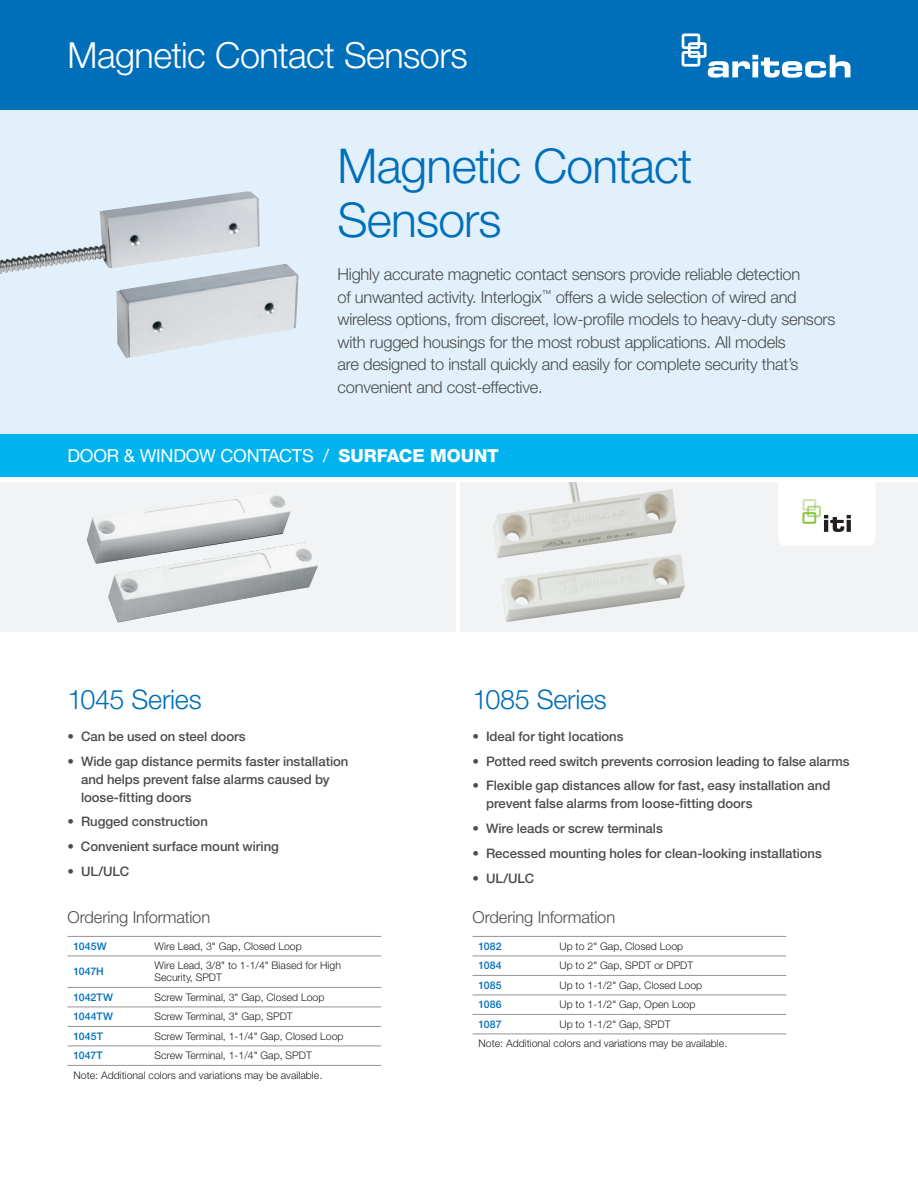
<style>
.page{position:relative;width:918px;height:1188px;background:#fff}
.page>*{position:absolute;margin:0;border:0;box-sizing:border-box;transform-origin:0 0}
.t1{font:300 48px/54px "Helvetica Neue LT Std";letter-spacing:-.02em;color:#006fba}
.t2{font:300 36px "Helvetica Neue LT Std";letter-spacing:-.015em;color:#fff}
.t3{font:300 27px "Helvetica Neue LT Std";letter-spacing:-.015em;color:#006fba}
.t4{font:18px "Helvetica Neue LT Std";letter-spacing:-.01em;color:#fff}
.t5{font:300 16.5px/22.5px "Helvetica Neue LT Std";letter-spacing:-.015em;color:#4b4c4d}
.t6{font:500 13.2px/18px "Helvetica Neue LT Std";color:#4b4c4d}
.t7{font:300 10.5px/12px "Helvetica Neue LT Std";color:#231f20}
.t8{font:500 10.5px "Helvetica Neue LT Std";letter-spacing:.015em;color:#006fba}
.s1{font-weight:800}
.s2{font-family:"Helvetica Neue LT Pro"}
</style>
<div class="page">
<div style="left:0;top:108px;width:918px;height:328px;background:#e1f0fa"></div>
<div style="left:0;top:482px;width:456px;height:150px;background:#f2f3f4"></div>
<img style="left:87px;top:495px;width:231px;height:127px">
<div style="left:461px;top:482px;width:457px;height:150px;background:#f2f3f4"></div>
<img style="left:493px;top:482px;width:192px;height:140px">
<hr style="left:68px;top:1007px;width:80px;height:1px;background:#939598">
<hr style="left:68px;top:1026px;width:80px;height:1px;background:#939598">
<hr style="left:68px;top:1046px;width:80px;height:1px;background:#939598">
<hr style="left:68px;top:1065px;width:80px;height:1px;background:#939598">
<hr style="left:148px;top:1007px;width:233px;height:1px;background:#939598">
<hr style="left:148px;top:1026px;width:233px;height:1px;background:#939598">
<hr style="left:148px;top:1046px;width:233px;height:1px;background:#939598">
<hr style="left:148px;top:1065px;width:233px;height:1px;background:#939598">
<hr style="left:68px;top:936px;width:313px;height:1px;background:#939598">
<hr style="left:68px;top:956px;width:80px;height:1px;background:#939598">
<hr style="left:68px;top:987px;width:80px;height:1px;background:#939598">
<hr style="left:148px;top:956px;width:233px;height:1px;background:#939598">
<hr style="left:148px;top:987px;width:233px;height:1px;background:#939598">
<hr style="left:472px;top:995px;width:82px;height:1px;background:#939598">
<hr style="left:472px;top:1014px;width:82px;height:1px;background:#939598">
<hr style="left:472px;top:1034px;width:82px;height:1px;background:#939598">
<hr style="left:554px;top:995px;width:232px;height:1px;background:#939598">
<hr style="left:554px;top:1014px;width:232px;height:1px;background:#939598">
<hr style="left:554px;top:1034px;width:232px;height:1px;background:#939598">
<hr style="left:472px;top:936px;width:314px;height:1px;background:#939598">
<hr style="left:472px;top:956px;width:82px;height:1px;background:#939598">
<hr style="left:472px;top:975px;width:82px;height:1px;background:#939598">
<hr style="left:554px;top:956px;width:232px;height:1px;background:#939598">
<hr style="left:554px;top:975px;width:232px;height:1px;background:#939598">
<div style="left:778px;top:467px;width:97px;height:79px;background:#fff;border-radius:7px"></div>
<svg style="left:802px;top:499px;width:49px;height:33px"></svg>
<div style="left:0;top:434px;width:918px;height:43px;background:#00b3ef"></div>
<div style="left:0;top:0;width:918px;height:110px;background:#006fba"></div>
<svg style="left:682px;top:33px;width:168px;height:45px"></svg>
<img style="left:0;top:191px;width:260px;height:87px">
<h2 class="t2" style="left:68px;top:42px;width:402px">Magnetic Contact Sensors</h2>
<h1 class="t1" style="left:338px;top:144px;width:356px">Magnetic Contact<br>Sensors</h1>
<p class="t5" style="left:337px;top:265px;width:499px">Highly accurate magnetic contact sensors provide reliable detection<br>of unwanted activity. Interlogix<sup>™</sup> offers a wide selection of wired and wireless options, from discreet, low-profile models to heavy-duty sensors with rugged housings for the most robust applications. All models<br>are designed to install quickly and easily for complete security that’s convenient and cost-effective.</p>
<h3 class="t4" style="left:68px;top:449px;width:433px">DOOR &amp; WINDOW CONTACTS / <span class="s1">SURFACE MOUNT</span></h3>
<h3 class="t3" style="left:68px;top:690px;width:136px">1045 Series</h3>
<p class="t6" style="left:68px;top:729px;width:180px">• Can be used on steel doors</p>
<p class="t6" style="left:81px;top:753px;width:269px;text-indent:-14px">• Wide gap distance permits faster installation and helps prevent false alarms caused by loose-fitting doors</p>
<p class="t6" style="left:68px;top:814px;width:142px">• Rugged construction</p>
<p class="t6" style="left:68px;top:839px;width:213px">• Convenient surface mount wiring</p>
<p class="t6" style="left:68px;top:864px;width:63px">• UL/ULC</p>
<p class="t5" style="left:68px;top:908px;width:144px">Ordering Information</p>
<p class="t8" style="left:74px;top:942px;width:35px">1045W</p>
<p class="t7" style="left:154px;top:941px;width:149px">Wire Lead, 3<span class="s2">"</span> Gap, Closed Loop</p>
<p class="t8" style="left:74px;top:968px;width:32px">1047H</p>
<p class="t7" style="left:154px;top:961px;width:188px">Wire Lead, 3/8<span class="s2">"</span> to 1-1/4<span class="s2">"</span> Biased for High<br>Security, SPDT</p>
<p class="t8" style="left:74px;top:993px;width:41px">1042TW</p>
<p class="t7" style="left:154px;top:992px;width:172px">Screw Terminal, 3<span class="s2">"</span> Gap, Closed Loop</p>
<p class="t8" style="left:74px;top:1013px;width:41px">1044TW</p>
<p class="t7" style="left:154px;top:1012px;width:140px">Screw Terminal, 3<span class="s2">"</span> Gap, SPDT</p>
<p class="t8" style="left:74px;top:1032px;width:31px">1045T</p>
<p class="t7" style="left:154px;top:1031px;width:191px">Screw Terminal, 1-1/4<span class="s2">"</span> Gap, Closed Loop</p>
<p class="t8" style="left:74px;top:1052px;width:31px">1047T</p>
<p class="t7" style="left:74px;top:1047px;width:250px;line-height:19.6px;text-indent:81px">Screw Terminal, 1-1/4<span class="s2">"</span> Gap, SPDT<br>Note: Additional colors and variations may be available.</p>
<h3 class="t3" style="left:472px;top:690px;width:136px">1085 Series</h3>
<p class="t6" style="left:472px;top:729px;width:153px">• Ideal for tight locations</p>
<p class="t6" style="left:472px;top:753px;width:379px">• Potted reed switch prevents corrosion leading to false alarms</p>
<p class="t6" style="left:486px;top:778px;width:346px;text-indent:-14px">• Flexible gap distances allow for fast, easy installation and prevent false alarms from loose-fitting doors</p>
<p class="t6" style="left:472px;top:821px;width:192px">• Wire leads or screw terminals</p>
<p class="t6" style="left:472px;top:846px;width:351px">• Recessed mounting holes for clean-looking installations</p>
<p class="t6" style="left:472px;top:870px;width:63px">• UL/ULC</p>
<p class="t5" style="left:472px;top:908px;width:144px">Ordering Information</p>
<p class="t8" style="left:478px;top:942px;width:25px">1082</p>
<p class="t7" style="left:560px;top:941px;width:125px">Up to 2<span class="s2">"</span> Gap, Closed Loop</p>
<p class="t8" style="left:478px;top:962px;width:25px">1084</p>
<p class="t7" style="left:560px;top:961px;width:135px">Up to 2<span class="s2">"</span> Gap, SPDT or DPDT</p>
<p class="t8" style="left:478px;top:981px;width:25px">1085</p>
<p class="t7" style="left:560px;top:980px;width:144px">Up to 1-1/2<span class="s2">"</span> Gap, Closed Loop</p>
<p class="t8" style="left:478px;top:1001px;width:25px">1086</p>
<p class="t7" style="left:560px;top:1000px;width:137px">Up to 1-1/2<span class="s2">"</span> Gap, Open Loop</p>
<p class="t8" style="left:478px;top:1020px;width:25px">1087</p>
<p class="t7" style="left:478px;top:1015px;width:250px;line-height:19.5px;text-indent:81px">Up to 1-1/2<span class="s2">"</span> Gap, SPDT<br>Note: Additional colors and variations may be available.</p>
</div>
